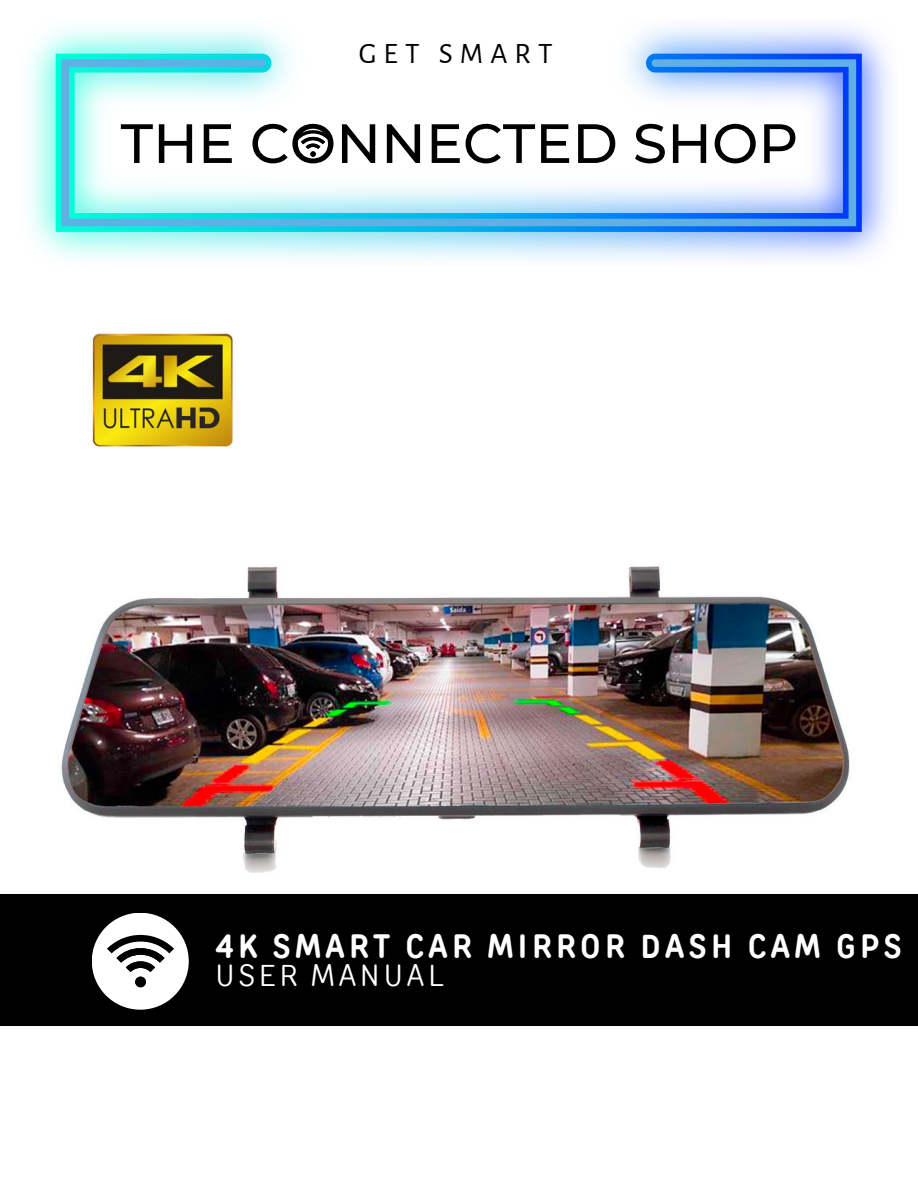
<style>
.page{position:relative;width:918px;height:1188px;background:#fff}
.page>*{position:absolute;margin:0;border:0;box-sizing:border-box;transform-origin:0 0}
.t1{font:500 55.2px "Montserrat";color:#000}
.t2{font:700 33px "TT Rounds Condensed";letter-spacing:.135em;color:#fff}
.t3{font:30px "TT Rounds Condensed";letter-spacing:.135em;color:#fff}
.t4{font:29.7px "Alegreya Sans SC";letter-spacing:.24em;color:#000}
</style>
<div class="page">
<img style="left:31px;top:333px;width:856px;height:693px">
<div style="left:0;top:894px;width:917px;height:131px;background:#000"></div>
<div style="left:92px;top:913px;width:97px;height:97px;background:#fff;border-radius:50%"></div>
<svg style="left:107px;top:935px;width:67px;height:52px"></svg>
<div style="left:135px;top:977px;width:11px;height:10px;background:#000;border-radius:50%"></div>
<img style="left:28px;top:26px;width:862px;height:234px">
<svg style="left:56px;top:54px;width:806px;height:178px"></svg>
<svg style="left:61px;top:59px;width:795px;height:167px"></svg>
<div style="left:292px;top:123px;width:42px;height:42px;background:#fff;border-radius:50%"></div>
<svg style="left:296px;top:130px;width:34px;height:27px"></svg>
<p class="t4" style="left:359px;top:39px;width:196px">GET SMART</p>
<p class="t1" style="left:121px;top:110px;width:679px">THE CONNECTED SHOP</p>
<p class="t2" style="left:215px;top:927px;width:688px">4K SMART CAR MIRROR DASH CAM GPS</p>
<p class="t3" style="left:215px;top:958px;width:230px">USER MANUAL</p>
</div>
